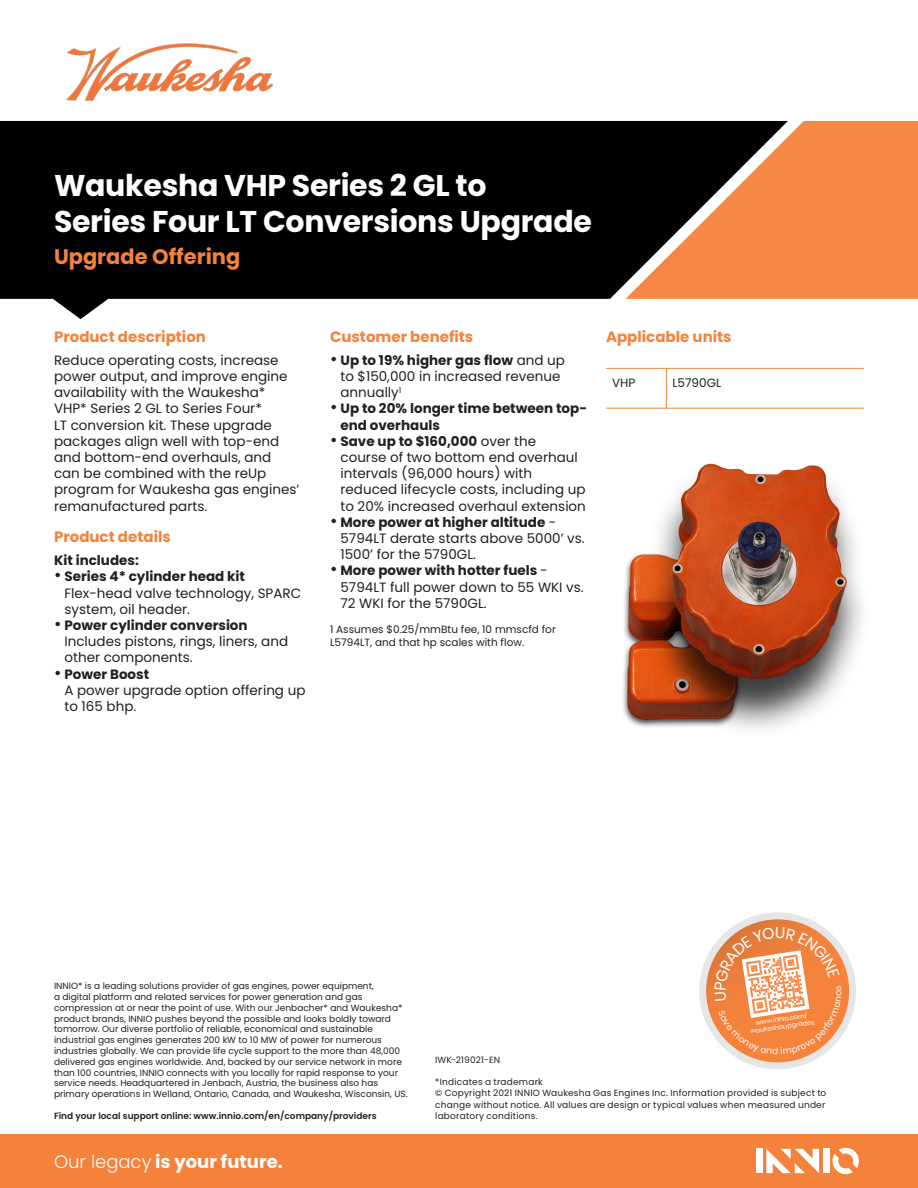
<style>
.page{position:relative;width:918px;height:1188px;background:#fff}
.page>*{position:absolute;margin:0;border:0;box-sizing:border-box;transform-origin:0 0}
.Product_Title{font:700 30px/36px "Poppins";letter-spacing:-.01em;color:#fff}
.main_subhead{font:700 21px "Poppins";color:#f4823b}
.t1{font:700 18px "Poppins";color:#fff}
.head1{font:700 15px "Poppins";color:#f4823b}
.body{font:13.5px/16.2px "Poppins";color:#231f20}
.body-2{font:700 13.5px/16.2px "Poppins";color:#231f20}
.body_bullet{font:13.5px/16.2px "Poppins";color:#231f20}
.body-3{font:12px "Poppins";color:#231f20}
.body-4{font:10.5px/12.6px "Poppins";color:#231f20}
._6pt_7_5-legal{font:9px/10.8px "Poppins";color:#231f20;text-align:justify}
.t2{font:600 9px "Poppins";color:#231f20}
._6pt_7_5-legal-2{font:9px "Poppins";letter-spacing:.025em;color:#231f20}
.t3{font:6.45px/7.8px "Poppins";color:#fff;text-align:center}
.s1{font-size:18px}
.s2{font-weight:700}
.s3{font-weight:400;font-size:18px}
.s4{font-weight:300}
</style>
<div class="page">
<img style="left:623px;top:463px;width:239px;height:267px">
<div style="left:0;top:1134px;width:918px;height:54px;background:#f4823b"></div>
<div style="left:756px;top:1149px;width:6px;height:24px;background:#fff"></div>
<div style="left:823px;top:1149px;width:7px;height:24px;background:#fff"></div>
<svg style="left:766px;top:1149px;width:53px;height:24px"></svg>
<svg style="left:833px;top:1148px;width:26px;height:26px"></svg>
<svg style="left:0;top:121px;width:626px;height:198px;background:#191919"></svg>
<img style="left:66px;top:43px;width:207px;height:58px">
<svg style="left:626px;top:121px;width:292px;height:178px;background:#b66b3d"></svg>
<div style="left:699px;top:912px;width:157px;height:157px;background:#e6e6e6;border-radius:50%"></div>
<svg style="left:706px;top:919px;width:143px;height:143px"></svg>
<hr style="left:606px;top:368px;width:60px;height:1px;background:#f4823b">
<hr style="left:606px;top:408px;width:60px;height:1px;background:#f4823b">
<hr style="left:666px;top:369px;width:1px;height:39px;background:#f4823b">
<hr style="left:666px;top:368px;width:198px;height:1px;background:#f4823b">
<hr style="left:666px;top:408px;width:198px;height:1px;background:#f4823b">
<svg style="left:714px;top:927px;width:128px;height:128px;background:#f29c67"></svg>
<p class="Product_Title" style="left:54px;top:167px;width:539px">Waukesha VHP Series 2 GL to<br>Series Four LT Conversions Upgrade</p>
<p class="main_subhead" style="left:54px;top:245px;width:188px">Upgrade Offering</p>
<p class="head1" style="left:54px;top:328px;width:154px">Product description</p>
<p class="body" style="left:54px;top:352px;width:247px">Reduce operating costs, increase power output, and improve engine availability with the Waukesha*<br>VHP* Series 2 GL to Series Four*<br>LT conversion kit. These upgrade packages align well with top-end and bottom-end overhauls, and can be combined with the reUp program for Waukesha gas engines’ remanufactured parts.</p>
<p class="head1" style="left:54px;top:528px;width:118px">Product details</p>
<p class="body-2" style="left:54px;top:552px;width:86px">Kit includes:</p>
<p class="body" style="left:64px;top:569px;width:238px;text-indent:-10px"><span class="s1">•</span> <span class="s2">Series 4* cylinder head kit<br></span>Flex-head valve technology, SPARC system, oil header.</p>
<p class="body" style="left:64px;top:617px;width:225px;text-indent:-10px"><span class="s1">•</span> <span class="s2">Power cylinder conversion<br></span>Includes pistons, rings, liners, and other components.</p>
<p class="body-2" style="left:54px;top:666px;width:97px"><span class="s3">•</span> Power Boost</p>
<p class="body_bullet" style="left:64px;top:682px;width:242px">A power upgrade option offering up to 165 bhp.</p>
<p class="head1" style="left:330px;top:328px;width:145px">Customer benefits</p>
<p class="body" style="left:340px;top:352px;width:226px;text-indent:-10px"><span class="s1">•</span> <span class="s2">Up to 19% higher gas flow</span> and up to $150,000 in increased revenue annually<sup>1</sup></p>
<p class="body-2" style="left:340px;top:401px;width:248px;text-indent:-10px"><span class="s3">•</span> Up to 20% longer time between top&shy;end overhauls</p>
<p class="body" style="left:340px;top:433px;width:247px;text-indent:-10px"><span class="s1">•</span> <span class="s2">Save up to $160,000</span> over the<br>course of two bottom end overhaul intervals (96,000 hours) with reduced lifecycle costs, including up to 20% increased overhaul extension</p>
<p class="body" style="left:340px;top:514px;width:246px;text-indent:-10px"><span class="s1">•</span> <span class="s2">More power at higher altitude</span> -<br>5794LT derate starts above 5000’ vs.<br>1500’ for the 5790GL.</p>
<p class="body" style="left:340px;top:563px;width:245px;text-indent:-10px"><span class="s1">•</span> <span class="s2">More power with hotter fuels</span> -<br>5794LT full power down to 55 WKI vs.<br>72 WKI for the 5790GL.</p>
<p class="body-4" style="left:330px;top:623px;width:227px">1 Assumes $0.25/mmBtu fee, 10 mmscfd for<br>L5794LT, and that hp scales with flow.</p>
<p class="head1" style="left:606px;top:328px;width:127px">Applicable units</p>
<p class="body-3" style="left:612px;top:376px;width:25px">VHP</p>
<p class="body-3" style="left:672px;top:376px;width:50px">L5790GL</p>
<p class="_6pt_7_5-legal" style="left:54px;top:981px;width:355px;text-align:left">INNIO* is a leading solutions provider of gas engines, power equipment,<br>a digital platform and related services for power generation and gas compression at or near the point of use. With our Jenbacher* and Waukesha* product brands, INNIO pushes beyond the possible and looks boldly toward tomorrow. Our diverse portfolio of reliable, economical and sustainable industrial gas engines generates 200 kW to 10 MW of power for numerous industries globally. We can provide life cycle support to the more than 48,000 delivered gas engines worldwide. And, backed by our service network in more than 100 countries, INNIO connects with you locally for rapid response to your service needs. Headquartered in Jenbach, Austria, the business also has primary operations in Welland, Ontario, Canada, and Waukesha, Wisconsin, US.</p>
<p class="t2" style="left:54px;top:1111px;width:324px">Find your local support online: www.innio.com/en/company/providers</p>
<p class="t1" style="left:54px;top:1151px;width:230px"><span class="s4">Our legacy</span> is your future.</p>
<p class="t3" style="left:749px;top:1019px;width:66px;rotate:-8deg">www.innio.com/ waukeshaupgrades</p>
<p class="_6pt_7_5-legal" style="left:435px;top:1054px;width:67px">IWK-219021-EN</p>
<p class="_6pt_7_5-legal-2" style="left:435px;top:1077px;width:109px">*Indicates a trademark</p>
<p class="_6pt_7_5-legal" style="left:435px;top:1088px;width:393px;line-height:11.2px">© Copyright 2021 INNIO Waukesha Gas Engines Inc. Information provided is subject to change without notice. All values are design or typical values when measured under laboratory conditions.</p>
</div>
